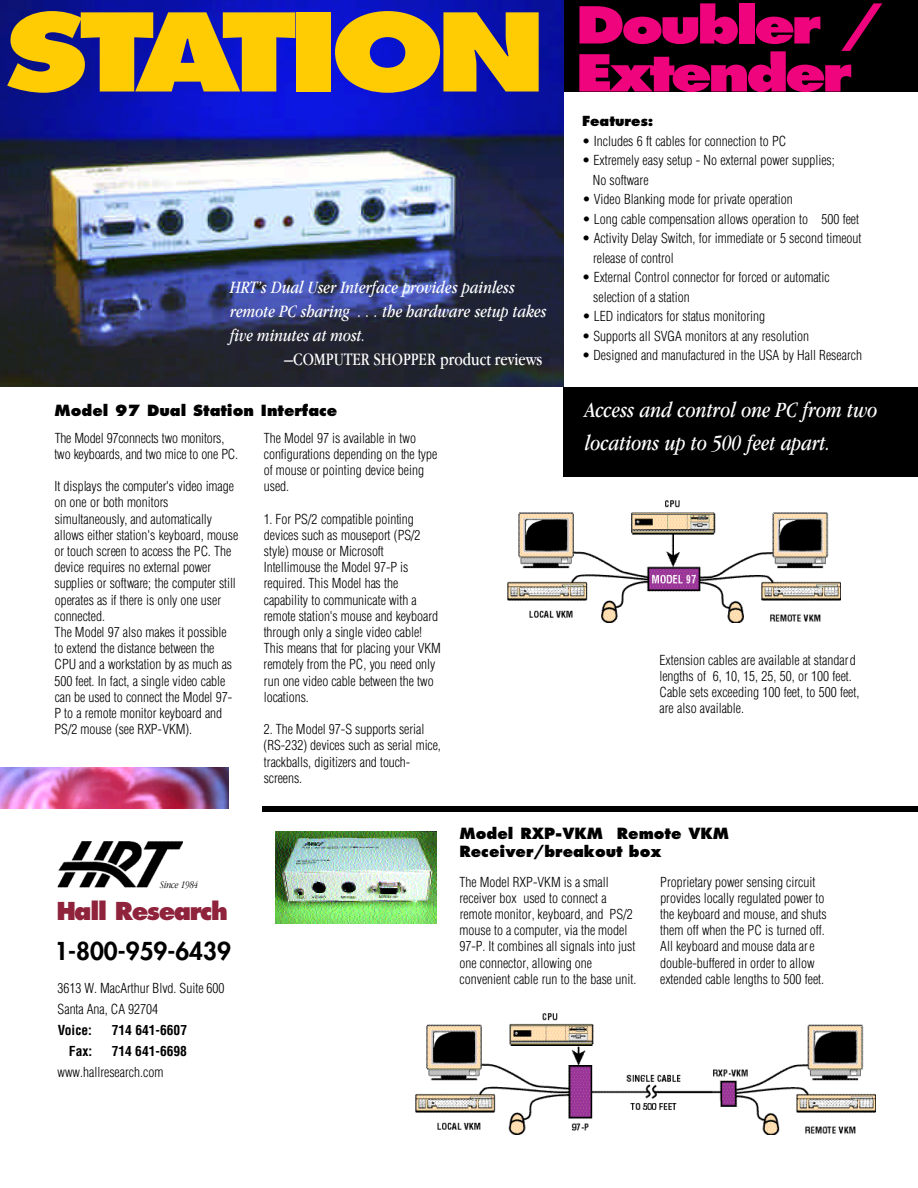
<style>
.page{position:relative;width:918px;height:1188px;background:#fff}
.page>*{position:absolute;margin:0;border:0;box-sizing:border-box;transform-origin:0 0}
.t1{font:800 105px "Futura";color:#ffcc03;scale:1.2 1}
.t2{font:800 49.5px/48px "Futura";letter-spacing:-.065em;color:#ef047e;scale:1.2 1}
.t3{font:800 24px "Futura";color:#000}
.t4{font:800 24px "Futura";letter-spacing:-.045em;color:#8f233c}
.t5{font:italic 22.5px/33px "Apple Garamond";color:#fff}
.t6{font:italic 18px/24px "Apple Garamond";color:#fff}
.t7{font:18px "Apple Garamond";color:#fff}
.t8{font:800 15px/18.3px "Futura";color:#000}
.t9{font:300 condensed 13.5px/16.2px "Helvetica";color:#000}
.t10{font:300 condensed 13.5px/16.2px "Helvetica";letter-spacing:-.03em;color:#000}
.t11{font:700 condensed 13.5px "Helvetica";color:#000}
.t12{font:800 13.5px "Futura";color:#000}
.t13{font:italic 300 10.5px "Apple Garamond";color:#000}
</style>
<div class="page">
<img style="left:416px;top:1013px;width:460px;height:121px">
<img style="left:507px;top:500px;width:333px;height:122px">
<div style="left:562px;top:0;width:356px;height:92px;background:#000"></div>
<img style="left:0;top:767px;width:228px;height:41px">
<img style="left:0;top:0;width:563px;height:387px">
<div style="left:563px;top:387px;width:355px;height:89px;background:#000"></div>
<img style="left:57px;top:842px;width:126px;height:46px">
<div style="left:158px;top:879px;width:45px;height:15px;background:#fff"></div>
<div style="left:262px;top:806px;width:656px;height:6px;background:#000"></div>
<img style="left:275px;top:831px;width:162px;height:93px">
<h1 class="t1" style="left:4px;top:6px;width:453px">S TAT I O N</h1>
<h3 class="t6" style="left:230px;top:277px;width:318px">HRT’s Dual User Interface provides painless remote PC sharing . . . the hardware setup takes five minutes at most.</h3>
<h3 class="t7" style="left:284px;top:352px;width:260px">–COMPUTER SHOPPER product reviews</h3>
<p class="t8" style="left:55px;top:402px;width:284px">Model 97 Dual Station Interface</p>
<p class="t10" style="left:55px;top:431px;width:185px">The Model 97connects two monitors, two keyboards, and two mice to one PC.</p>
<p class="t9" style="left:54px;top:479px;width:185px">It displays the computer's video image on one or both monitors<br>s i m u l t a n e o u s l y, and automatically allows either station's keyboard, mouse or touch screen to access the PC. The device re q u i res no external power supplies or software; the computer still operates as if there is only one user<br>c o n n e c t e d .<br>The Model 97 also makes it possible to extend the distance between the CPU and a workstation by as much as 500 feet. In fact, a single video cable can be used to connect the Model 97- P to a remote monitor keyboard and PS/2 mouse (see RXP-VKM).</p>
<p class="t9" style="left:264px;top:431px;width:175px">The Model 97 is available in two configurations depending on the type of mouse or pointing device being<br>u s e d .</p>
<p class="t9" style="left:264px;top:512px;width:179px">1. For PS/2 compatible pointing devices such as mouseport (PS/2 style) mouse or Micro s o f t<br>Intellimouse the Model 97-P is<br>re q u i red. This Model has the capability to communicate with a remote station's mouse and keyboard t h rough only a single video cable!<br>This means that for placing your VKM remotely from the PC, you need only run one video cable between the two locations.</p>
<p class="t9" style="left:264px;top:722px;width:179px">2. The Model 97-S supports serial (RS-232) devices such as serial mice, trackballs, digitizers and touch-<br>s c reens.</p>
<h2 class="t2" style="left:576px;top:5px;width:258px">Doubler /<br>E x t e n d e r</h2>
<p class="t12" style="left:582px;top:115px;width:73px">Features:</p>
<p class="t9" style="left:582px;top:134px;width:205px">• Includes 6 ft cables for connection to PC</p>
<p class="t9" style="left:593px;top:151px;width:243px;line-height:19.5px;text-indent:-11px">• Extremely easy setup - No external power supplies;<br>No software</p>
<p class="t9" style="left:582px;top:192px;width:212px">• Video Blanking mode for private operation</p>
<p class="t9" style="left:582px;top:212px;width:278px">• Long cable compensation allows operation to 500 feet</p>
<p class="t9" style="left:593px;top:229px;width:270px;line-height:19.5px;text-indent:-11px">• Activity Delay Switch, for immediate or 5 second timeout release of control</p>
<p class="t9" style="left:593px;top:268px;width:238px;line-height:19.5px;text-indent:-11px">• External Control connector for forced or automatic selection of a station</p>
<p class="t9" style="left:582px;top:309px;width:184px">• LED indicators for status monitoring</p>
<p class="t9" style="left:582px;top:329px;width:228px">• Supports all SVGA monitors at any resolution</p>
<p class="t9" style="left:582px;top:348px;width:282px">• Designed and manufactured in the USA by Hall Research</p>
<h3 class="t5" style="left:585px;top:395px;width:294px">Access and control one PC from two locations up to 500 feet apart.</h3>
<p class="t9" style="left:659px;top:653px;width:202px">Extension cables are available at standard lengths of 6, 10, 15, 25, 50, or 100 feet.<br>Cable sets exceeding 100 feet, to 500 feet, are also available.</p>
<p class="t13" style="left:160px;top:881px;width:40px">Since 1984</p>
<h3 class="t4" style="left:57px;top:900px;width:173px">Hall Researc h</h3>
<h3 class="t3" style="left:54px;top:939px;width:178px">1-800-959-6439</h3>
<p class="t9" style="left:57px;top:979px;width:169px;line-height:21px">3613 W. MacArthur Blvd. Suite 600<br>Santa Ana, CA 92704</p>
<p class="t11" style="left:58px;top:1025px;width:36px">Voice:</p>
<p class="t11" style="left:112px;top:1025px;width:77px">714 641-6607</p>
<p class="t11" style="left:69px;top:1046px;width:25px">Fax:</p>
<p class="t11" style="left:112px;top:1046px;width:77px">714 641-6698</p>
<p class="t9" style="left:58px;top:1065px;width:107px">www.hallresearch.com</p>
<p class="t8" style="left:459px;top:825px;width:271px">Model RXP-VKM Remote VKM<br>Receiver/breakout box</p>
<p class="t9" style="left:459px;top:875px;width:179px">The Model RXP-VKM is a small receiver box used to connect a remote monitor, keyboard, and PS/2 mouse to a computer, via the model<br>97-P. It combines all signals into just one connector, allowing one convenient cable run to the base unit.</p>
<p class="t9" style="left:660px;top:875px;width:168px">Proprietary power sensing circuit provides locally regulated power to the keyboard and mouse, and shuts them off when the PC is turned off.<br>All keyboard and mouse data are double-buffered in order to allow extended cable lengths to 500 feet.</p>
</div>
